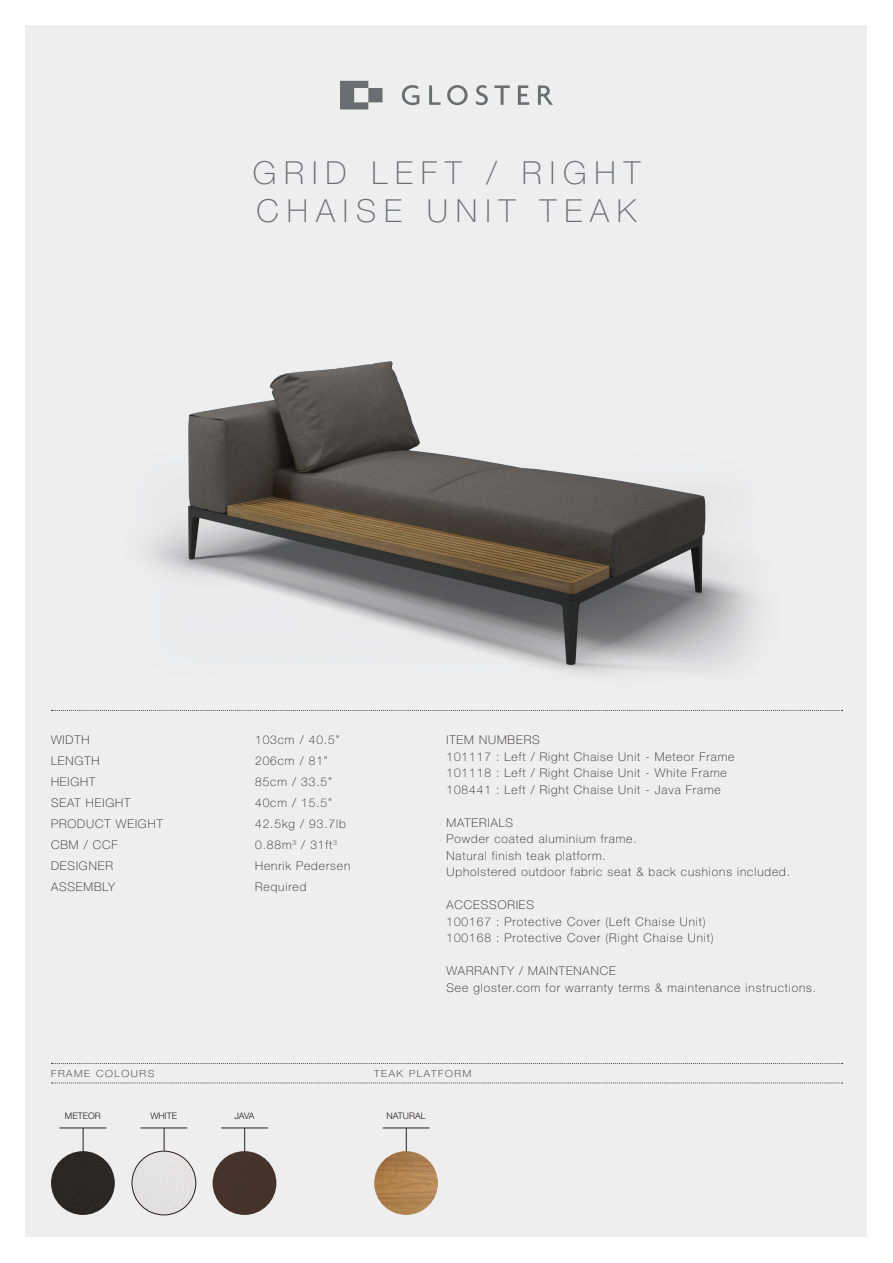
<style>
.page{position:relative;width:893px;height:1263px;background:#fff}
.page>*{position:absolute;margin:0;border:0;box-sizing:border-box;transform-origin:0 0}
.t1{font:100 31.8px "Helvetica Neue LT Pro";letter-spacing:.25em;color:#6c6d70}
.t2{font:100 12px "Helvetica Neue LT Pro";letter-spacing:.075em;color:#231f20}
.t3{font:100 9.75px "Helvetica Neue LT Pro";letter-spacing:.15em;color:#231f20;scale:1.08 1}
.t4{font:300 9px "Helvetica Neue LT Pro";color:#231f20}
</style>
<div class="page">
<div style="left:26px;top:26px;width:841px;height:1211px;background:#eeeeef"></div>
<svg style="left:340px;top:81px;width:213px;height:28px"></svg>
<img style="left:147px;top:361px;width:611px;height:313px">
<svg style="left:51px;top:1083px;width:792px;height:1px"></svg>
<svg style="left:51px;top:1063px;width:792px;height:1px"></svg>
<svg style="left:51px;top:710px;width:792px;height:1px"></svg>
<hr style="left:383px;top:1128px;width:46px;height:1px;background:#231f20">
<svg style="left:406px;top:1128px;width:1px;height:23px"></svg>
<img style="left:374px;top:1151px;width:64px;height:64px;border-radius:32px">
<hr style="left:60px;top:1128px;width:46px;height:1px;background:#231f20">
<svg style="left:83px;top:1128px;width:1px;height:23px"></svg>
<div style="left:51px;top:1151px;width:64px;height:64px;background:#292827;border-radius:32px"></div>
<hr style="left:141px;top:1128px;width:46px;height:1px;background:#231f20">
<svg style="left:164px;top:1128px;width:1px;height:23px"></svg>
<div style="left:132px;top:1151px;width:64px;height:64px;background:#e3e2e2;border-radius:32px"></div>
<div style="left:132px;top:1151px;width:64px;height:64px;border:1px solid #231f20;border-radius:50%"></div>
<hr style="left:221px;top:1128px;width:47px;height:1px;background:#231f20">
<svg style="left:244px;top:1128px;width:1px;height:23px"></svg>
<div style="left:213px;top:1151px;width:63px;height:64px;background:#46332a;border-radius:32px"></div>
<p class="t1" style="left:253px;top:154px;width:389px">GRID LEFT / RIGHT</p>
<p class="t1" style="left:257px;top:192px;width:381px">CHAISE UNIT TEAK</p>
<p class="t2" style="left:51px;top:733px;width:40px">WIDTH</p>
<p class="t2" style="left:51px;top:754px;width:50px">LENGTH</p>
<p class="t2" style="left:51px;top:775px;width:46px">HEIGHT</p>
<p class="t2" style="left:51px;top:796px;width:81px">SEAT HEIGHT</p>
<p class="t2" style="left:51px;top:817px;width:113px">PRODUCT WEIGHT</p>
<p class="t2" style="left:51px;top:838px;width:68px">CBM / CCF</p>
<p class="t2" style="left:51px;top:859px;width:63px">DESIGNER</p>
<p class="t2" style="left:51px;top:880px;width:66px">ASSEMBLY</p>
<p class="t2" style="left:255px;top:733px;width:86px">103cm / 40.5”</p>
<p class="t2" style="left:255px;top:754px;width:74px">206cm / 81”</p>
<p class="t2" style="left:255px;top:775px;width:78px">85cm / 33.5”</p>
<p class="t2" style="left:255px;top:796px;width:78px">40cm / 15.5”</p>
<p class="t2" style="left:255px;top:817px;width:92px">42.5kg / 93.7lb</p>
<p class="t2" style="left:255px;top:838px;width:84px">0.88m<sup>3</sup> / 31ft<sup>3</sup></p>
<p class="t2" style="left:255px;top:859px;width:97px">Henrik Pedersen</p>
<p class="t2" style="left:255px;top:880px;width:53px">Required</p>
<p class="t2" style="left:446px;top:733px;width:95px">ITEM NUMBERS</p>
<p class="t2" style="left:446px;top:749px;width:289px">101117 : Left / Right Chaise Unit - Meteor Frame</p>
<p class="t2" style="left:446px;top:766px;width:282px">101118 : Left / Right Chaise Unit - White Frame</p>
<p class="t2" style="left:446px;top:782px;width:276px">108441 : Left / Right Chaise Unit - Java Frame</p>
<p class="t2" style="left:446px;top:815px;width:68px">MATERIALS</p>
<p class="t2" style="left:446px;top:832px;width:192px">Powder coated aluminium frame.</p>
<p class="t2" style="left:446px;top:848px;width:161px">Natural finish teak platform.</p>
<p class="t2" style="left:446px;top:865px;width:345px">Upholstered outdoor fabric seat &amp; back cushions included.</p>
<p class="t2" style="left:446px;top:898px;width:89px">ACCESSORIES</p>
<p class="t2" style="left:446px;top:914px;width:261px">100167 : Protective Cover (Left Chaise Unit)</p>
<p class="t2" style="left:446px;top:931px;width:269px">100168 : Protective Cover (Right Chaise Unit)</p>
<p class="t2" style="left:446px;top:964px;width:171px">WARRANTY / MAINTENANCE</p>
<p class="t2" style="left:446px;top:980px;width:371px">See gloster.com for warranty terms &amp; maintenance instructions.</p>
<p class="t3" style="left:51px;top:1067px;width:97px">FRAME COLOURS</p>
<p class="t4" style="left:65px;top:1111px;width:37px">METEOR</p>
<p class="t4" style="left:150px;top:1111px;width:28px">WHITE</p>
<p class="t4" style="left:234px;top:1111px;width:22px">JAVA</p>
<p class="t3" style="left:374px;top:1067px;width:91px">TEAK PLATFORM</p>
<p class="t4" style="left:387px;top:1111px;width:41px">NATURAL</p>
</div>
